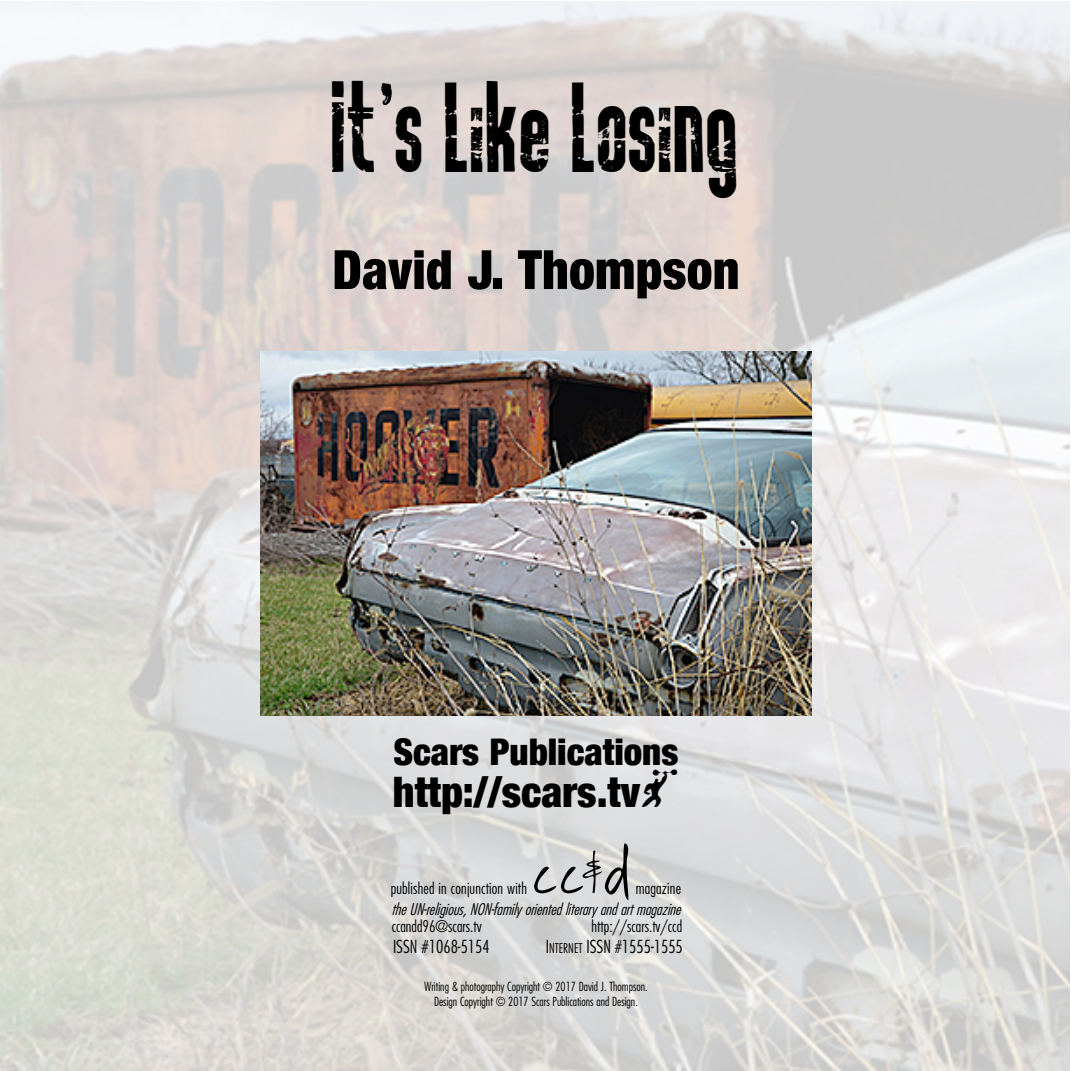
<style>
.page{position:relative;width:1071px;height:1071px;background:#fff}
.page>*{position:absolute;margin:0;border:0;box-sizing:border-box;transform-origin:0 0}
.t1{font:84px "Irrep";color:#000}
.t2{font:63px "Helveticrap";color:#000;scale:.95 1}
.t3{font:900 condensed 54.25px "Helvetica Neue";letter-spacing:.005em;color:#000;scale:.95 1}
.t4{font:900 condensed 42px "Helvetica Neue";color:#000}
.t5{font:42px "Rockit";color:#000;scale:.95 1}
.t6{font:900 condensed 36.75px "Helvetica Neue";color:#000}
.t7{font:300 condensed 17.5px "Futura";color:#000}
.t8{font:300 condensed 15.75px "Futura";letter-spacing:.01em;color:#000}
.t9{font:italic 300 condensed 15.75px "Futura";color:#000}
.t10{font:300 condensed 12.25px/14.7px "Futura";color:#000;text-align:center}
.s1{font-family:"Janet Big Cheese";font-weight:400;font-stretch:normal;font-size:49px}
.s2{font-size:13.12px}
</style>
<div class="page">
<img style="left:0;top:2px;width:1069px;height:1069px">
<img style="left:260px;top:351px;width:551px;height:365px">
<h3 class="t5" style="left:332px;top:133px;width:432px">It s Like Losing</h3>
<h2 class="t2" style="left:378px;top:81px;width:20px">’</h2>
<h3 class="t3" style="left:332px;top:236px;width:430px">David J. Thompson</h3>
<h3 class="t6" style="left:394px;top:729px;width:286px">Scars Publications</h3>
<h3 class="t4" style="left:393px;top:766px;width:288px">http://scars.tv<span class="s1">!</span></h3>
<h1 class="t1" style="left:531px;top:816px;width:104px">cc&amp;d</h1>
<p class="t8" style="left:391px;top:881px;width:138px">published in conjunction with</p>
<p class="t8" style="left:636px;top:881px;width:47px">magazine</p>
<p class="t9" style="left:392px;top:902px;width:294px">theUN-religious,NON-family orientedliterary andartmagazine</p>
<p class="t8" style="left:392px;top:920px;width:91px">ccandd96@scars.tv</p>
<p class="t8" style="left:592px;top:920px;width:92px">http://scars.tv/ccd</p>
<h3 class="t7" style="left:393px;top:939px;width:98px">ISSN #1068-5154</h3>
<h3 class="t7" style="left:546px;top:939px;width:139px">I<span class="s2">NTERNET</span> ISSN #1555-1555</h3>
<p class="t10" style="left:424px;top:980px;width:225px">Writing &amp; photography Copyright © 2017 David J. Thompson.<br>Design Copyright © 2017 Scars Publications and Design.</p>
</div>
